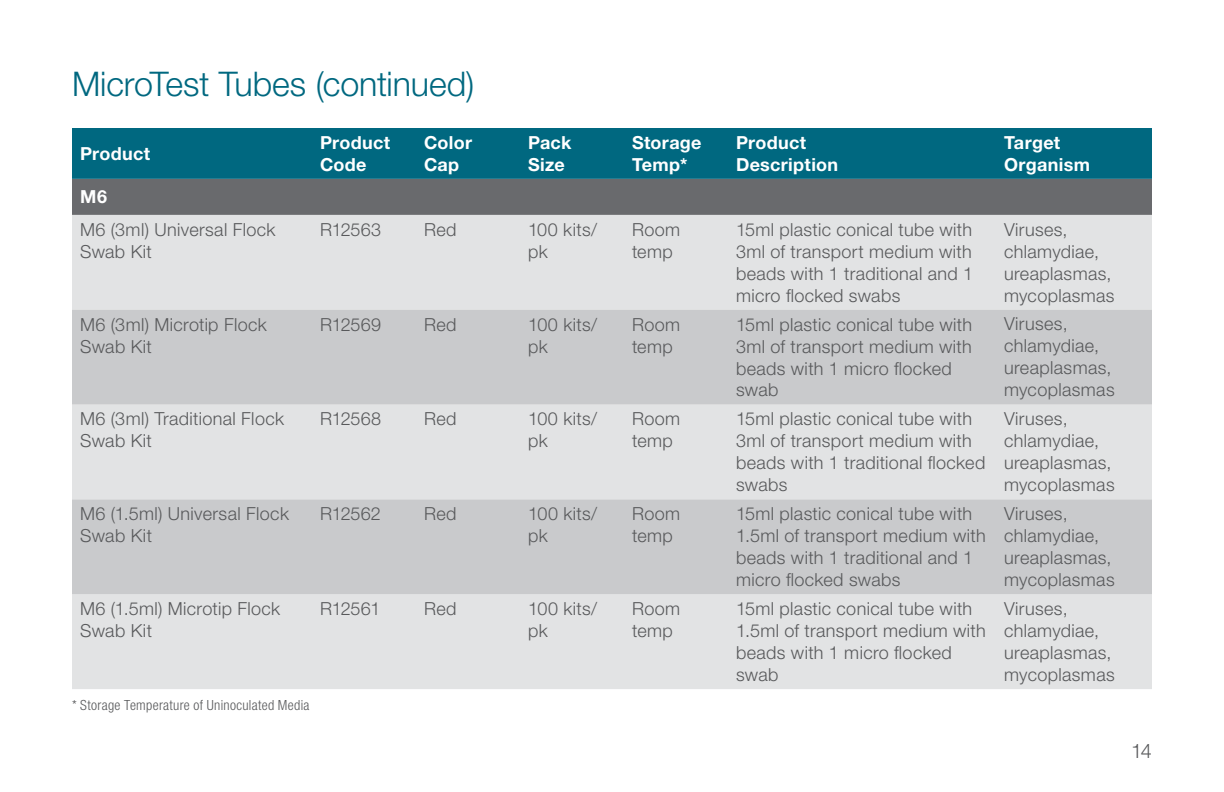
<style>
.page{position:relative;width:1224px;height:792px;background:#fff}
.page>*{position:absolute;margin:0;border:0;box-sizing:border-box;transform-origin:0 0}
.t1{font:300 34px "Helvetica Neue LT Std";letter-spacing:-.005em;color:#006880}
.t2{font:300 20px "Helvetica Neue LT Std";color:#58595b}
.t3{font:300 18px/22px "Helvetica Neue LT Std";letter-spacing:.02em;color:#58595b}
.t4{font:700 18px/22px "Helvetica Neue LT Std";letter-spacing:.02em;color:#fff}
.t5{font:300 condensed 14px "Helvetica Neue LT Std";letter-spacing:.02em;color:#58595b}
</style>
<div class="page">
<div style="left:72px;top:128px;width:1080px;height:51px;background:#006880"></div>
<div style="left:72px;top:179px;width:1080px;height:36px;background:#696a6d"></div>
<div style="left:72px;top:215px;width:1080px;height:474px;background:#e2e3e4"></div>
<svg style="left:72px;top:310px;width:1080px;height:284px;background:#d1d2d4"></svg>
<h1 class="t1" style="left:72px;top:63px;width:404px">MicroTest Tubes (continued)</h1>
<p class="t4" style="left:80px;top:142px;width:72px">Product</p>
<p class="t4" style="left:320px;top:131px;width:72px">Product<br>Code</p>
<p class="t4" style="left:424px;top:131px;width:50px">Color<br>Cap</p>
<p class="t4" style="left:528px;top:131px;width:45px">Pack<br>Size</p>
<p class="t4" style="left:632px;top:131px;width:71px">Storage<br>Temp*</p>
<p class="t4" style="left:736px;top:131px;width:104px">Product<br>Description</p>
<p class="t4" style="left:1004px;top:131px;width:88px">Target<br>Organism</p>
<p class="t4" style="left:80px;top:185px;width:29px">M6</p>
<p class="t3" style="left:80px;top:218px;width:197px">M6 (3ml) Universal Flock<br>Swab Kit</p>
<p class="t3" style="left:320px;top:218px;width:63px">R12563</p>
<p class="t3" style="left:424px;top:218px;width:34px">Red</p>
<p class="t3" style="left:528px;top:218px;width:71px">100 kits/ pk</p>
<p class="t3" style="left:632px;top:218px;width:50px">Room temp</p>
<p class="t3" style="left:736px;top:218px;width:239px;text-align:justify">15ml plastic conical tube with 3ml of transport medium with beads with 1 traditional and 1 micro flocked swabs</p>
<p class="t3" style="left:1004px;top:218px;width:112px">Viruses, chlamydiae, ureaplasmas, mycoplasmas</p>
<p class="t3" style="left:80px;top:313px;width:188px">M6 (3ml) Microtip Flock<br>Swab Kit</p>
<p class="t3" style="left:320px;top:313px;width:63px">R12569</p>
<p class="t3" style="left:424px;top:313px;width:34px">Red</p>
<p class="t3" style="left:528px;top:313px;width:71px">100 kits/ pk</p>
<p class="t3" style="left:632px;top:313px;width:50px">Room temp</p>
<p class="t3" style="left:736px;top:313px;width:238px">15ml plastic conical tube with<br>3ml of transport medium with beads with 1 micro flocked swab</p>
<p class="t3" style="left:1004px;top:313px;width:112px">Viruses, chlamydiae, ureaplasmas, mycoplasmas</p>
<p class="t3" style="left:80px;top:408px;width:206px">M6 (3ml) Traditional Flock<br>Swab Kit</p>
<p class="t3" style="left:320px;top:408px;width:63px">R12568</p>
<p class="t3" style="left:424px;top:408px;width:34px">Red</p>
<p class="t3" style="left:528px;top:408px;width:71px">100 kits/ pk</p>
<p class="t3" style="left:632px;top:408px;width:50px">Room temp</p>
<p class="t3" style="left:736px;top:408px;width:251px">15ml plastic conical tube with<br>3ml of transport medium with beads with 1 traditional flocked swabs</p>
<p class="t3" style="left:1004px;top:408px;width:112px">Viruses, chlamydiae, ureaplasmas, mycoplasmas</p>
<p class="t3" style="left:80px;top:502px;width:210px">M6 (1.5ml) Universal Flock<br>Swab Kit</p>
<p class="t3" style="left:320px;top:502px;width:62px">R12562</p>
<p class="t3" style="left:424px;top:502px;width:34px">Red</p>
<p class="t3" style="left:528px;top:502px;width:71px">100 kits/ pk</p>
<p class="t3" style="left:632px;top:502px;width:50px">Room temp</p>
<p class="t3" style="left:736px;top:502px;width:251px">15ml plastic conical tube with<br>1.5ml of transport medium with beads with 1 traditional and 1 micro flocked swabs</p>
<p class="t3" style="left:1004px;top:502px;width:112px">Viruses, chlamydiae, ureaplasmas, mycoplasmas</p>
<p class="t3" style="left:80px;top:597px;width:202px">M6 (1.5ml) Microtip Flock<br>Swab Kit</p>
<p class="t3" style="left:320px;top:597px;width:62px">R12561</p>
<p class="t3" style="left:424px;top:597px;width:34px">Red</p>
<p class="t3" style="left:528px;top:597px;width:71px">100 kits/ pk</p>
<p class="t3" style="left:632px;top:597px;width:50px">Room temp</p>
<p class="t3" style="left:736px;top:597px;width:251px">15ml plastic conical tube with<br>1.5ml of transport medium with beads with 1 micro flocked swab</p>
<p class="t3" style="left:1004px;top:597px;width:112px">Viruses, chlamydiae, ureaplasmas, mycoplasmas</p>
<p class="t5" style="left:72px;top:697px;width:239px">* Storage Temperature of Uninoculated Media</p>
<p class="t2" style="left:1131px;top:739px;width:22px">14</p>
</div>
